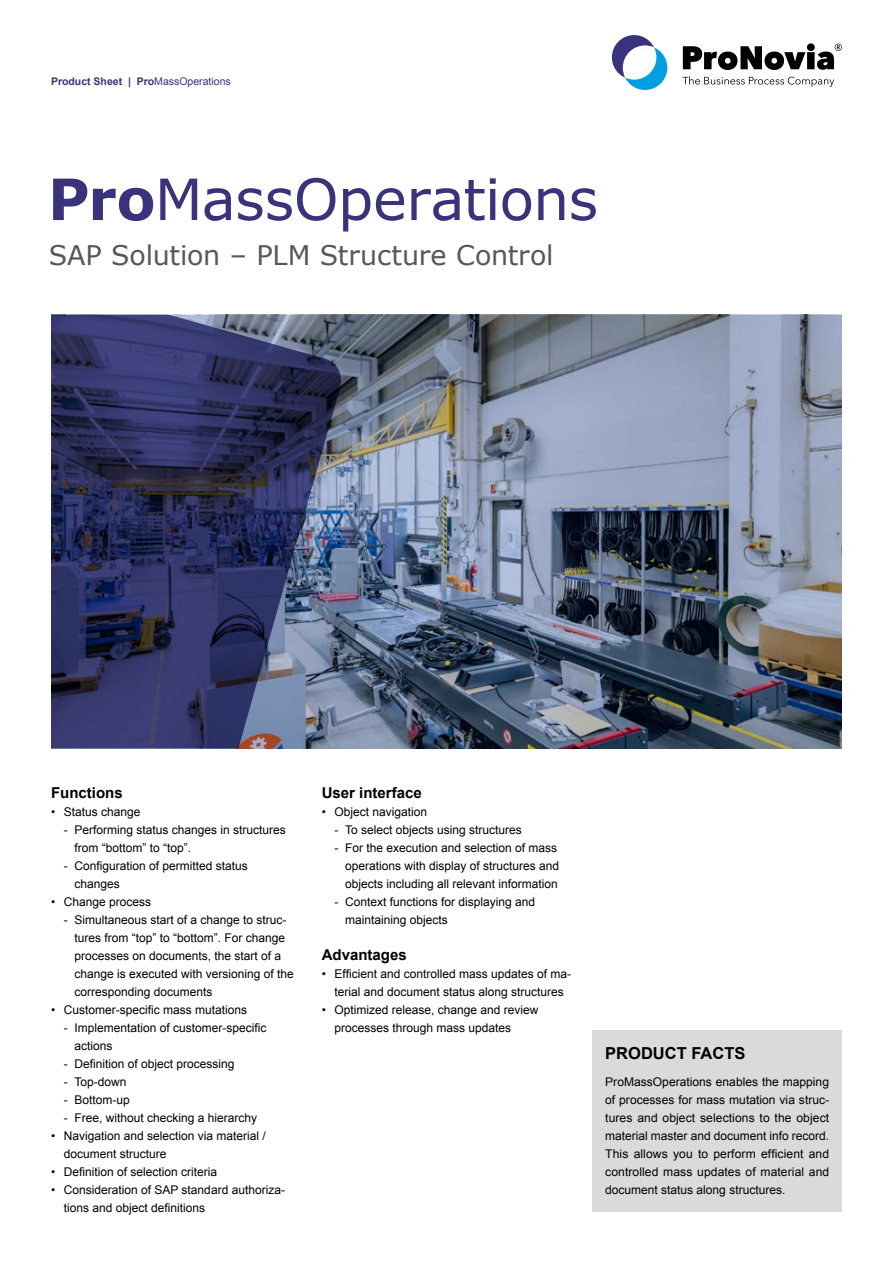
<style>
.page{position:relative;width:893px;height:1263px;background:#fff}
.page>*{position:absolute;margin:0;border:0;box-sizing:border-box;transform-origin:0 0}
.t1{font:57px "Verdana";letter-spacing:-.015em;color:#38337b}
.t2{font:27px "Verdana";letter-spacing:-.01em;color:#575756}
.t3{font:700 16.5px "Arial";color:#000}
.t4{font:700 15px "Arial";color:#000}
.t5{font:12px/18px "Arial";color:#000}
.t6{font:700 10.5px "Arial";color:#38337b}
.s1{font-weight:400}
.s2{font-weight:700}
</style>
<div class="page">
<svg style="left:612px;top:35px;width:55px;height:55px"></svg>
<svg style="left:683px;top:43px;width:159px;height:27px"></svg>
<svg style="left:682px;top:76px;width:152px;height:11px"></svg>
<div style="left:592px;top:1030px;width:250px;height:182px;background:#dadada"></div>
<img style="left:342px;top:315px;width:500px;height:433px">
<svg style="left:51px;top:315px;width:291px;height:433px;background:#393f68"></svg>
<p class="t6" style="left:51px;top:74px;width:181px">Product Sheet | Pro<span class="s1">MassOperations</span></p>
<h1 class="t1" style="left:48px;top:163px;width:552px"><span class="s2">Pro</span>MassOperations</h1>
<h2 class="t2" style="left:49px;top:238px;width:506px">SAP Solution – PLM Structure Control</h2>
<p class="t4" style="left:51px;top:783px;width:73px">Functions</p>
<p class="t5" style="left:51px;top:803px;width:91px">• Status change</p>
<p class="t5" style="left:74px;top:821px;width:213px;text-indent:-11px">- Performing status changes in structures from “bottom” to “top”.</p>
<p class="t5" style="left:74px;top:857px;width:175px;text-indent:-11px">- Configuration of permitted status changes</p>
<p class="t5" style="left:51px;top:893px;width:102px">• Change process</p>
<p class="t5" style="left:74px;top:911px;width:221px;text-indent:-11px">- Simultaneous start of a change to struc&shy;tures from “top” to “bottom”. For change processes on documents, the start of a change is executed with versioning of the corresponding documents</p>
<p class="t5" style="left:51px;top:1001px;width:198px">• Customer-specific mass mutations</p>
<p class="t5" style="left:74px;top:1019px;width:194px;text-indent:-11px">- Implementation of customer-specific actions</p>
<p class="t5" style="left:64px;top:1055px;width:172px">- Definition of object processing</p>
<p class="t5" style="left:64px;top:1073px;width:64px">- Top-down</p>
<p class="t5" style="left:64px;top:1091px;width:67px">- Bottom-up</p>
<p class="t5" style="left:64px;top:1109px;width:195px">- Free, without checking a hierarchy</p>
<p class="t5" style="left:64px;top:1127px;width:204px;text-indent:-13px">• Navigation and selection via material / document structure</p>
<p class="t5" style="left:51px;top:1163px;width:168px">• Definition of selection criteria</p>
<p class="t5" style="left:64px;top:1181px;width:223px;text-indent:-13px">• Consideration of SAP standard authoriza&shy;tions and object definitions</p>
<p class="t4" style="left:322px;top:783px;width:102px">User interface</p>
<p class="t5" style="left:322px;top:803px;width:107px">• Object navigation</p>
<p class="t5" style="left:334px;top:821px;width:189px">- To select objects using structures</p>
<p class="t5" style="left:345px;top:839px;width:216px;text-indent:-11px">- For the execution and selection of mass operations with display of structures and objects including all relevant information</p>
<p class="t5" style="left:345px;top:893px;width:192px;text-indent:-11px">- Context functions for displaying and maintaining objects</p>
<p class="t4" style="left:322px;top:945px;width:87px">Advantages</p>
<p class="t5" style="left:322px;top:965px;width:251px;text-align:center">• Efficient and controlled mass updates of ma&shy;terial and document status along structures</p>
<p class="t5" style="left:334px;top:1001px;width:206px;text-indent:-13px">• Optimized release, change and review processes through mass updates</p>
<h3 class="t3" style="left:605px;top:1042px;width:142px">PRODUCT FACTS</h3>
<p class="t5" style="left:605px;top:1073px;width:226px;text-align:justify">ProMassOperations enables the mapping of processes for mass mutation via struc&shy;tures and object selections to the object material master and document info record.<br>This allows you to perform efficient and controlled mass updates of material and document status along structures.</p>
</div>
